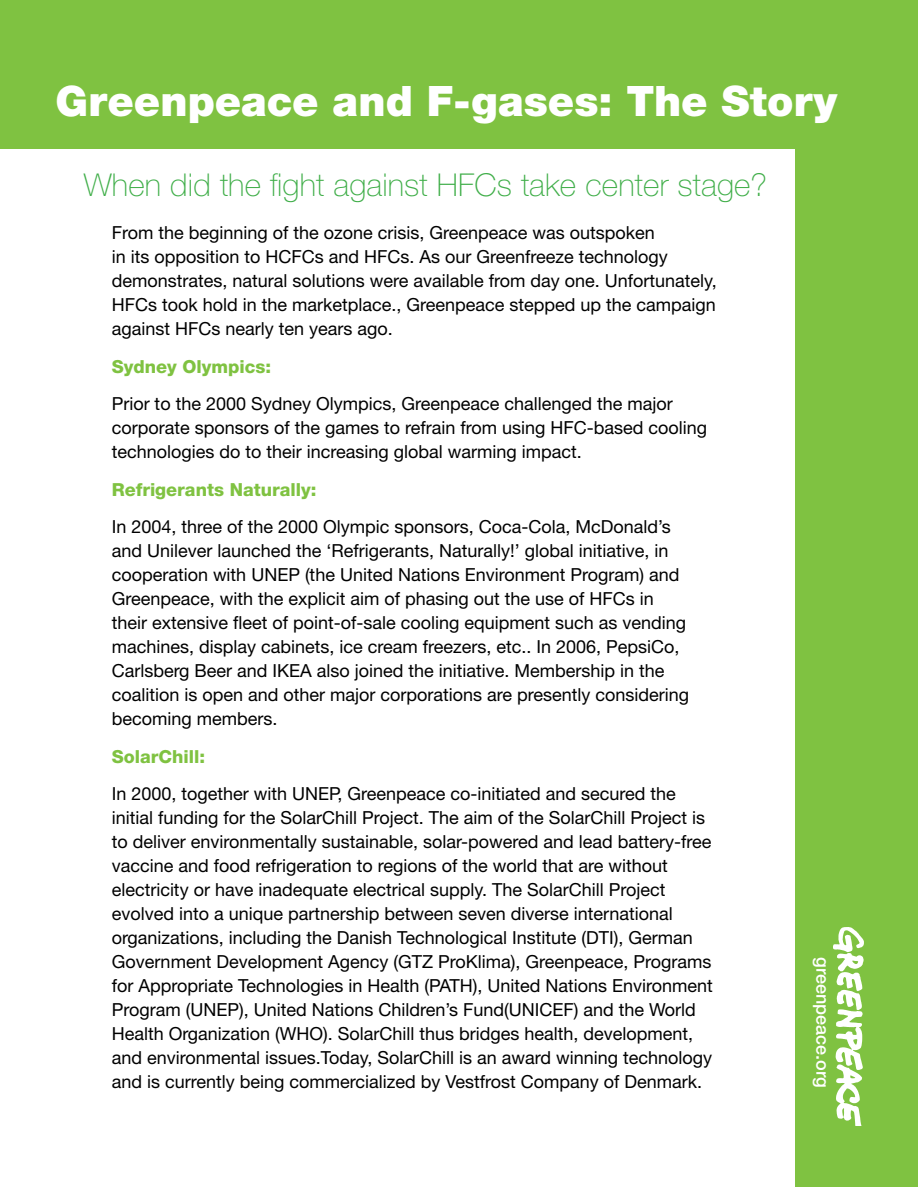
<style>
.page{position:relative;width:918px;height:1188px;background:#fff}
.page>*{position:absolute;margin:0;border:0;box-sizing:border-box;transform-origin:0 0}
.t1{font:900 42px "Helvetica Neue LT Pro";color:#fff}
.sub_head{font:100 31.5px "Helvetica Neue LT Pro";letter-spacing:.005em;color:#40ae49}
.t2{font:18px/24px "Helvetica Neue LT Pro";color:#000}
.t3{font:800 18px "Helvetica Neue LT Pro";color:#7fc241}
.t4{font:500 18px "Helvetica Neue LT Pro";color:#fff}
</style>
<div class="page">
<div style="left:795px;top:35px;width:122px;height:1152px;background:#7fc241"></div>
<div style="left:0;top:0;width:918px;height:148px;background:#7fc241"></div>
<svg style="left:833px;top:927px;width:31px;height:199px"></svg>
<h1 class="t1" style="left:56px;top:75px;width:783px">Greenpeace and F-gases: The Story</h1>
<p class="sub_head" style="left:84px;top:167px;width:685px">When did the fight against HFCs take center stage?</p>
<p class="t2" style="left:112px;top:221px;width:607px">From the beginning of the ozone crisis, Greenpeace was outspoken<br>in its opposition to HCFCs and HFCs. As our Greenfreeze technology demonstrates, natural solutions were available from day one. Unfortunately, HFCs took hold in the marketplace., Greenpeace stepped up the campaign against HFCs nearly ten years ago.</p>
<p class="t3" style="left:112px;top:356px;width:161px">Sydney Olympics:</p>
<p class="t2" style="left:112px;top:392px;width:597px">Prior to the 2000 Sydney Olympics, Greenpeace challenged the major corporate sponsors of the games to refrain from using HFC-based cooling technologies do to their increasing global warming impact.</p>
<p class="t3" style="left:112px;top:479px;width:206px">Refrigerants Naturally:</p>
<p class="t2" style="left:112px;top:515px;width:579px">In 2004, three of the 2000 Olympic sponsors, Coca-Cola, McDonald’s and Unilever launched the ‘Refrigerants, Naturally!’ global initiative, in cooperation with UNEP (the United Nations Environment Program) and Greenpeace, with the explicit aim of phasing out the use of HFCs in their extensive fleet of point-of-sale cooling equipment such as vending machines, display cabinets, ice cream freezers, etc.. In 2006, PepsiCo, Carlsberg Beer and IKEA also joined the initiative. Membership in the coalition is open and other major corporations are presently considering becoming members.</p>
<p class="t3" style="left:112px;top:746px;width:95px">SolarChill:</p>
<p class="t2" style="left:112px;top:782px;width:603px">In 2000, together with UNEP, Greenpeace co-initiated and secured the initial funding for the SolarChill Project. The aim of the SolarChill Project is to deliver environmentally sustainable, solar-powered and lead battery-free vaccine and food refrigeration to regions of the world that are without electricity or have inadequate electrical supply. The SolarChill Project evolved into a unique partnership between seven diverse international organizations, including the Danish Technological Institute (DTI), German Government Development Agency (GTZ ProKlima), Greenpeace, Programs for Appropriate Technologies in Health (PATH), United Nations Environment Program (UNEP), United Nations Children’s Fund(UNICEF) and the World Health Organization (WHO). SolarChill thus bridges health, development, and environmental issues.Today, SolarChill is an award winning technology and is currently being commercialized by Vestfrost Company of Denmark.</p>
<p class="t4" style="left:834px;top:957px;width:132px;rotate:90deg">greenpeace.org</p>
</div>
